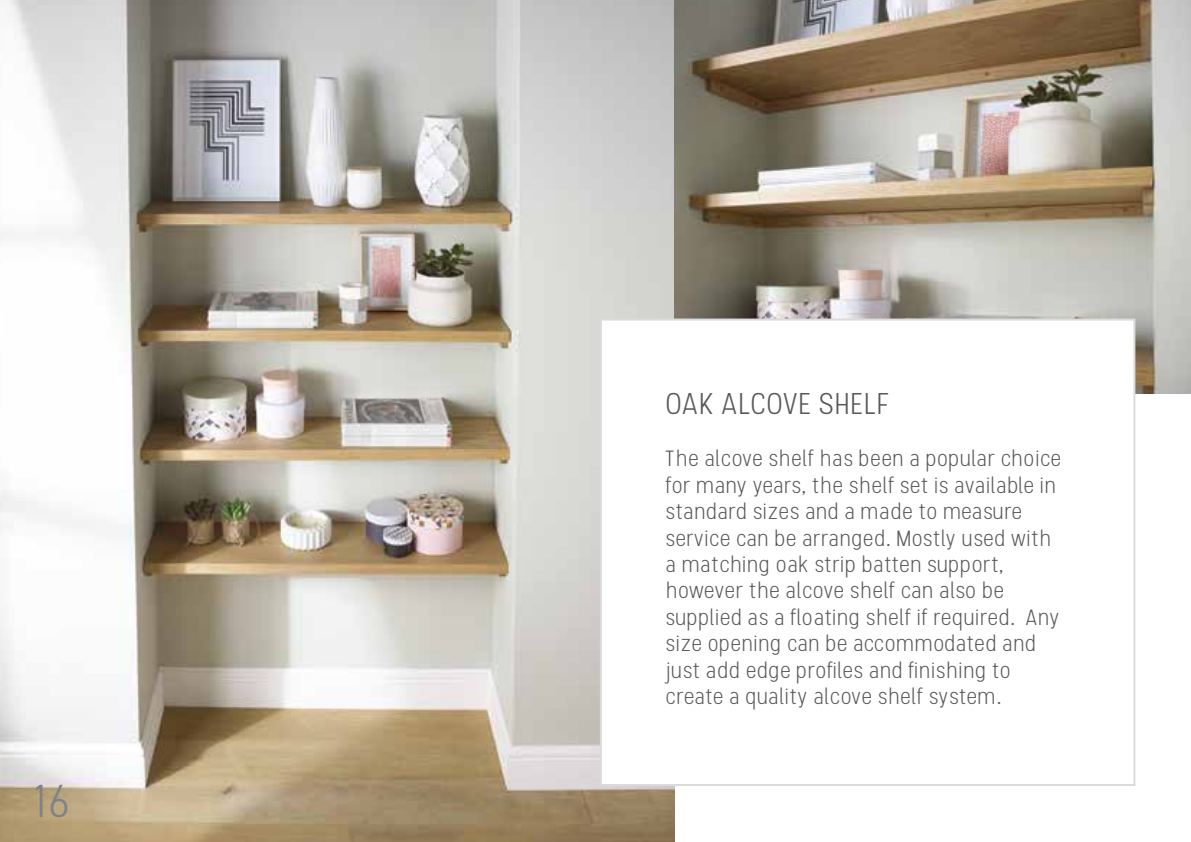
<style>
.page{position:relative;width:1191px;height:842px;background:#fff}
.page>*{position:absolute;margin:0;border:0;box-sizing:border-box;transform-origin:0 0}
.t1{font:300 46px "Stellar";color:#808285}
.t2{font:300 30px "Stellar";color:#58595b}
.t3{font:300 22px/26.4px "Stellar";color:#58595b}
</style>
<div class="page">
<img style="left:0;top:0;width:675px;height:842px">
<img style="left:675px;top:0;width:516px;height:394px">
<div style="left:600px;top:319px;width:535px;height:467px;background:#fff;border:2px solid #dcdbdc"></div>
<h1 class="t1" style="left:34px;top:774px;width:40px">16</h1>
<h2 class="t2" style="left:666px;top:386px;width:227px">OAK ALCOVE SHELF</h2>
<p class="t3" style="left:666px;top:446px;width:398px">The alcove shelf has been a popular choice for many years, the shelf set is available in standard sizes and a made to measure service can be arranged. Mostly used with a matching oak strip batten support, however the alcove shelf can also be supplied as a floating shelf if required. Any size opening can be accommodated and just add edge profiles and finishing to create a quality alcove shelf system.</p>
</div>
